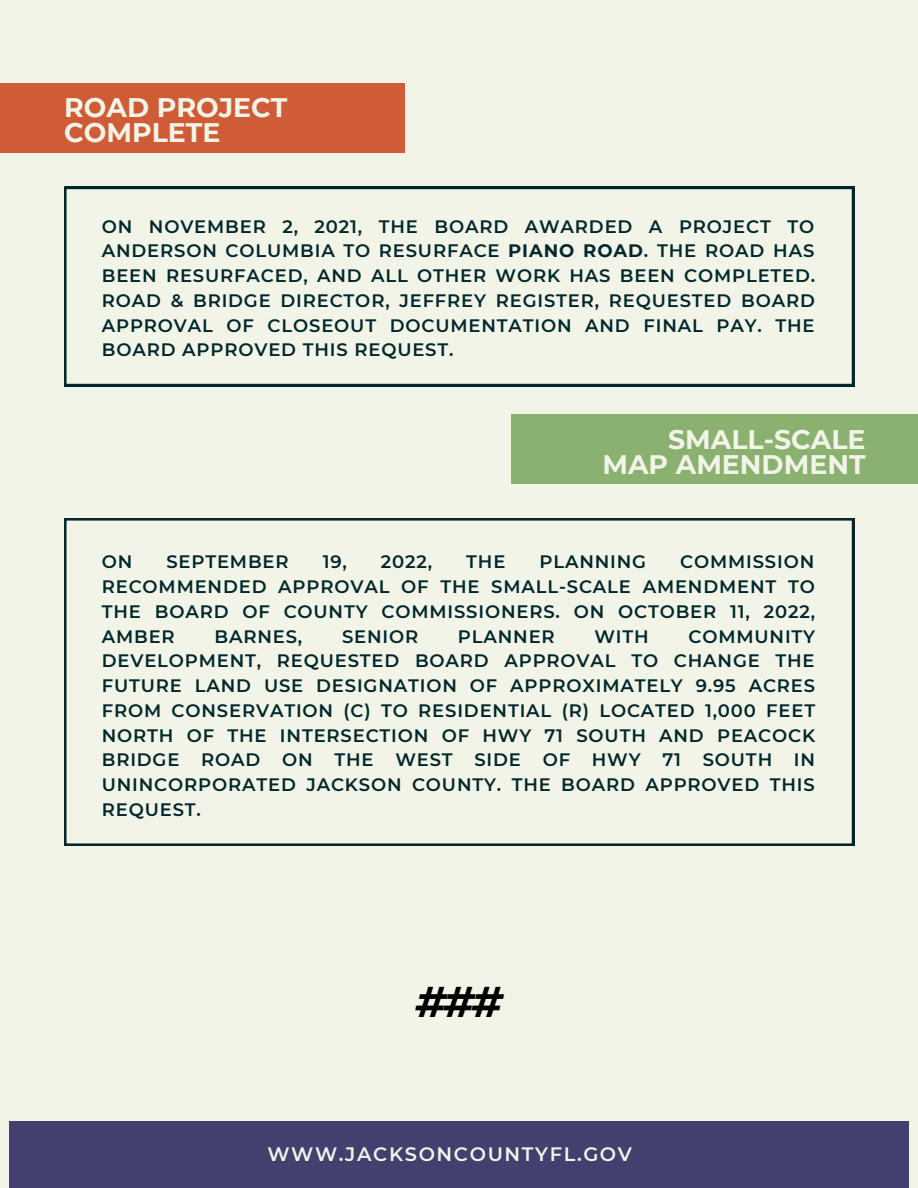
<style>
.page{position:relative;width:918px;height:1188px;background:#f2f4e8}
.page>*{position:absolute;margin:0;border:0;box-sizing:border-box;transform-origin:0 0}
.t1{font:italic 700 42.9px "Montserrat";color:#000}
.t2{font:700 26.85px/24.8px "Montserrat";color:#f2f4e8}
.t3{font:600 19.35px "Montserrat";letter-spacing:.085em;color:#f2f4e8}
.t4{font:600 18px/24.8px "Montserrat";letter-spacing:.045em;color:#00272b;text-align:justify}
.s1{font-weight:700}
</style>
<div class="page">
<div style="left:0;top:83px;width:405px;height:69px;background:#cf5c36"></div>
<svg style="left:64px;top:187px;width:790px;height:199px"></svg>
<div style="left:9px;top:1121px;width:900px;height:67px;background:#43406f"></div>
<div style="left:511px;top:414px;width:407px;height:70px;background:#8ab170"></div>
<svg style="left:64px;top:518px;width:790px;height:328px"></svg>
<h2 class="t2" style="left:64px;top:95px;width:225px">ROAD PROJECT<br>COMPLETE</h2>
<p class="t4" style="left:102px;top:214px;width:715px">ON NOVEMBER 2, 2021, THE BOARD AWARDED A PROJECT TO ANDERSON COLUMBIA TO RESURFACE <span class="s1">PIANO ROAD</span>. THE ROAD HAS BEEN RESURFACED, AND ALL OTHER WORK HAS BEEN COMPLETED.<br>ROAD &amp; BRIDGE DIRECTOR, JEFFREY REGISTER, REQUESTED BOARD APPROVAL OF CLOSEOUT DOCUMENTATION AND FINAL PAY. THE BOARD APPROVED THIS REQUEST.</p>
<h2 class="t2" style="left:602px;top:427px;width:265px;text-align:right">SMALL-SCALE<br>MAP AMENDMENT</h2>
<p class="t4" style="left:102px;top:549px;width:715px;text-indent:578px">COMMISSION RECOMMENDED APPROVAL OF THE SMALL-SCALE AMENDMENT TO THE BOARD OF COUNTY COMMISSIONERS. ON OCTOBER 11, 2022, AMBER</p>
<p class="t4" style="left:102px;top:549px;width:32px">ON</p>
<p class="t4" style="left:166px;top:549px;width:124px">SEPTEMBER</p>
<p class="t4" style="left:323px;top:549px;width:26px">19,</p>
<p class="t4" style="left:381px;top:549px;width:53px">2022,</p>
<p class="t4" style="left:466px;top:549px;width:41px">THE</p>
<p class="t4" style="left:539px;top:549px;width:108px">PLANNING</p>
<p class="t4" style="left:102px;top:624px;width:715px;text-indent:587px">COMMUNITY DEVELOPMENT, REQUESTED BOARD APPROVAL TO CHANGE THE FUTURE LAND USE DESIGNATION OF APPROXIMATELY 9.95 ACRES FROM CONSERVATION (C) TO RESIDENTIAL (R) LOCATED 1,000 FEET NORTH OF THE INTERSECTION OF HWY 71 SOUTH AND PEACOCK BRIDGE ROAD ON THE WEST SIDE OF HWY 71 SOUTH IN UNINCORPORATED JACKSON COUNTY. THE BOARD APPROVED THIS REQUEST.</p>
<p class="t4" style="left:215px;top:624px;width:89px">BARNES,</p>
<p class="t4" style="left:342px;top:624px;width:78px">SENIOR</p>
<p class="t4" style="left:458px;top:624px;width:98px">PLANNER</p>
<p class="t4" style="left:595px;top:624px;width:56px">WITH</p>
<h1 class="t1" style="left:415px;top:975px;width:89px">###</h1>
<p class="t3" style="left:267px;top:1142px;width:366px">WWW.JACKSONCOUNTYFL.GOV</p>
</div>
